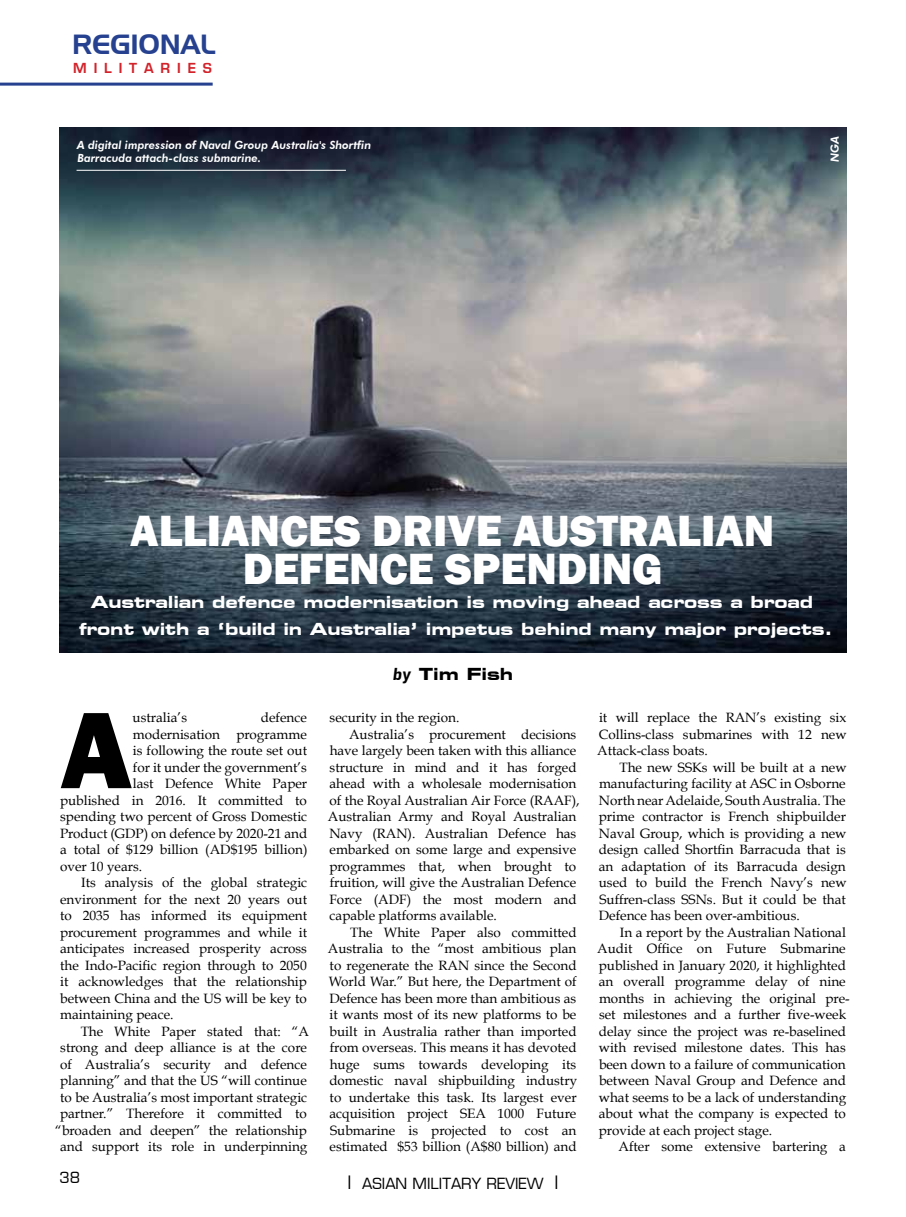
<style>
.page{position:relative;width:906px;height:1217px;background:#fff}
.page>*{position:absolute;margin:0;border:0;box-sizing:border-box;transform-origin:0 0}
.t1{font:800 112.5px "Franklin Gothic";color:#000}
.t2{font:800 45px/37.5px "Franklin Gothic";color:#fff;text-align:center}
.t3{font:27px "Handel Gothic BT";color:#25418f}
.t4{font:700 expanded 16.5px/27px "Square 721 BT";letter-spacing:-.01em;color:#fff;text-align:center}
.t5{font:700 expanded 16.5px "Square 721 BT";color:#000}
.t6{font:15px "Euromode Plain";color:#000}
.t7{font:13.5px/16.5px "Book Antiqua";color:#000;text-align:justify}
.t8{font:13.5px "Square 721 Dm Normal";letter-spacing:.505em;color:#d2222a}
.t9{font:italic 800 11.25px/13.5px "Futura BT";color:#fff}
.s1{font-family:"Square 721 Dm";font-weight:400;font-style:italic;font-stretch:normal}
.s2{font-size:18px}
</style>
<div class="page">
<hr style="left:0;top:83px;width:213px;height:3px;background:#25418f">
<img style="left:60px;top:128px;width:786px;height:524px">
<hr style="left:77px;top:170px;width:269px;height:1px;background:#fff">
<h3 class="t3" style="left:72px;top:27px;width:145px">REGIONAL</h3>
<p class="t8" style="left:73px;top:60px;width:140px">MILITARIES</p>
<p class="t9" style="left:77px;top:138px;width:296px">A digital impression of Naval Group Australia's Shortfin<br>Barracuda attach-class submarine.</p>
<p class="t9" style="left:828px;top:162px;width:28px;rotate:-90deg">NGA</p>
<h2 class="t2" style="left:130px;top:512px;width:646px">ALLIANCES DRIVE AUSTRALIAN<br>DEFENCE SPENDING</h2>
<p class="t4" style="left:79px;top:588px;width:755px">Australian defence modernisation is moving ahead across a broad front with a ‘build in Australia’ impetus behind many major projects.</p>
<h1 class="t1" style="left:60px;top:677px;width:73px">A</h1>
<p class="t7" style="left:133px;top:709px;width:56px">ustralia’s</p>
<p class="t7" style="left:261px;top:709px;width:47px">defence</p>
<p class="t7" style="left:133px;top:725px;width:176px">modernisation programme</p>
<p class="t7" style="left:133px;top:742px;width:176px">is following the route set out</p>
<p class="t7" style="left:133px;top:758px;width:175px">for it under the government’s</p>
<p class="t7" style="left:133px;top:775px;width:176px">last Defence White Paper</p>
<p class="t7" style="left:60px;top:791px;width:248px">published in 2016. It committed to</p>
<p class="t7" style="left:60px;top:808px;width:248px">spending two percent of Gross Domestic</p>
<p class="t7" style="left:60px;top:824px;width:249px">Product (GDP) on defence by 2020-21 and</p>
<p class="t7" style="left:60px;top:841px;width:249px">a total of $129 billion (AD$195 billion)</p>
<p class="t7" style="left:60px;top:857px;width:84px">over 10 years.</p>
<p class="t7" style="left:81px;top:874px;width:228px">Its analysis of the global strategic</p>
<p class="t7" style="left:60px;top:890px;width:248px">environment for the next 20 years out</p>
<p class="t7" style="left:60px;top:907px;width:248px">to 2035 has informed its equipment</p>
<p class="t7" style="left:60px;top:923px;width:249px">procurement programmes and while it</p>
<p class="t7" style="left:60px;top:940px;width:248px">anticipates increased prosperity across</p>
<p class="t7" style="left:60px;top:956px;width:248px">the Indo-Pacific region through to 2050</p>
<p class="t7" style="left:60px;top:973px;width:248px">it acknowledges that the relationship</p>
<p class="t7" style="left:60px;top:989px;width:248px">between China and the US will be key to</p>
<p class="t7" style="left:60px;top:1006px;width:115px">maintaining peace.</p>
<p class="t7" style="left:81px;top:1022px;width:230px">The White Paper stated that: “A</p>
<p class="t7" style="left:60px;top:1039px;width:248px">strong and deep alliance is at the core</p>
<p class="t7" style="left:60px;top:1055px;width:248px">of Australia’s security and defence</p>
<p class="t7" style="left:60px;top:1072px;width:248px">planning” and that the US “will continue</p>
<p class="t7" style="left:60px;top:1088px;width:248px">to be Australia’s most important strategic</p>
<p class="t7" style="left:60px;top:1105px;width:248px">partner.” Therefore it committed to</p>
<p class="t7" style="left:55px;top:1121px;width:253px">“broaden and deepen” the relationship</p>
<p class="t7" style="left:60px;top:1138px;width:249px">and support its role in underpinning</p>
<p class="t5" style="left:392px;top:663px;width:122px"><span class="s1">by</span> Tim Fish</p>
<p class="t7" style="left:330px;top:709px;width:131px">security in the region.</p>
<p class="t7" style="left:349px;top:725px;width:229px">Australia’s procurement decisions</p>
<p class="t7" style="left:330px;top:742px;width:248px">have largely been taken with this alliance</p>
<p class="t7" style="left:330px;top:758px;width:248px">structure in mind and it has forged</p>
<p class="t7" style="left:329px;top:775px;width:248px">ahead with a wholesale modernisation</p>
<p class="t7" style="left:329px;top:791px;width:252px">of the Royal Australian Air Force (RAAF),</p>
<p class="t7" style="left:328px;top:808px;width:250px">Australian Army and Royal Australian</p>
<p class="t7" style="left:329px;top:824px;width:248px">Navy (RAN). Australian Defence has</p>
<p class="t7" style="left:329px;top:841px;width:248px">embarked on some large and expensive</p>
<p class="t7" style="left:329px;top:857px;width:248px">programmes that, when brought to</p>
<p class="t7" style="left:330px;top:874px;width:248px">fruition, will give the Australian Defence</p>
<p class="t7" style="left:329px;top:890px;width:249px">Force (ADF) the most modern and</p>
<p class="t7" style="left:330px;top:907px;width:169px">capable platforms available.</p>
<p class="t7" style="left:350px;top:923px;width:228px">The White Paper also committed</p>
<p class="t7" style="left:328px;top:940px;width:250px">Australia to the “most ambitious plan</p>
<p class="t7" style="left:330px;top:956px;width:248px">to regenerate the RAN since the Second</p>
<p class="t7" style="left:329px;top:973px;width:249px">World War.” But here, the Department of</p>
<p class="t7" style="left:329px;top:989px;width:248px">Defence has been more than ambitious as</p>
<p class="t7" style="left:329px;top:1006px;width:248px">it wants most of its new platforms to be</p>
<p class="t7" style="left:330px;top:1022px;width:248px">built in Australia rather than imported</p>
<p class="t7" style="left:330px;top:1039px;width:248px">from overseas. This means it has devoted</p>
<p class="t7" style="left:330px;top:1055px;width:248px">huge sums towards developing its</p>
<p class="t7" style="left:329px;top:1072px;width:249px">domestic naval shipbuilding industry</p>
<p class="t7" style="left:330px;top:1088px;width:248px">to undertake this task. Its largest ever</p>
<p class="t7" style="left:329px;top:1105px;width:248px">acquisition project SEA 1000 Future</p>
<p class="t7" style="left:330px;top:1121px;width:248px">Submarine is projected to cost an</p>
<p class="t7" style="left:329px;top:1138px;width:248px">estimated $53 billion (A$80 billion) and</p>
<p class="t6" style="left:60px;top:1168px;width:22px">38</p>
<p class="t6" style="left:347px;top:1174px;width:213px"><span class="s2">|</span> ASIAN MILITARY REVIEW <span class="s2">|</span></p>
<p class="t7" style="left:597px;top:709px;width:251px">it will replace the RAN’s existing six Collins-class submarines with 12 new Attack-class boats.</p>
<p class="t7" style="left:599px;top:758px;width:249px;text-indent:21px">The new SSKs will be built at a new manufacturing facility at ASC in Osborne North near Adelaide, South Australia. The prime contractor is French shipbuilder Naval Group, which is providing a new design called Shortfin Barracuda that is an adaptation of its Barracuda design used to build the French Navy’s new Suffren-class SSNs. But it could be that Defence has been over-ambitious.</p>
<p class="t7" style="left:597px;top:923px;width:254px;text-align:left;text-indent:23px">In a report by the Australian National Audit Office on Future Submarine published in January 2020, it highlighted an overall programme delay of nine months in achieving the original pre&shy;set milestones and a further five-week delay since the project was re-baselined with revised milestone dates. This has been down to a failure of communication between Naval Group and Defence and what seems to be a lack of understanding about what the company is expected to provide at each project stage.</p>
<p class="t7" style="left:618px;top:1138px;width:229px">After some extensive bartering a</p>
</div>
